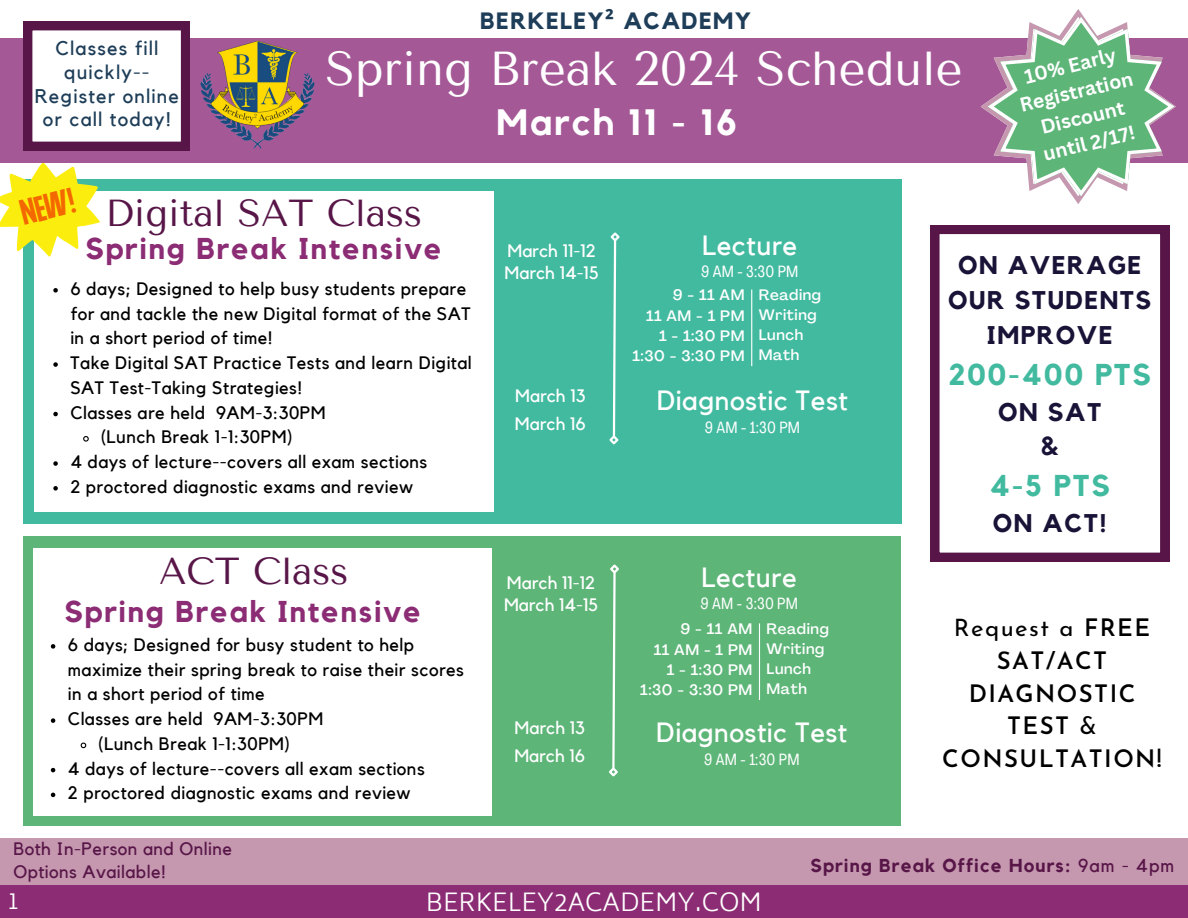
<style>
.page{position:relative;width:1188px;height:918px;background:#fff}
.page>*{position:absolute;margin:0;border:0;box-sizing:border-box;transform-origin:0 0}
.t1{font:47.55px "Tenor Sans";color:#fff}
.t2{font:37.5px "Tenor Sans";color:#581648}
.t3{font:700 36.6px "Kollektif";letter-spacing:.06em;color:#fff}
.t4{font:700 31.35px "Formula Condensed";color:#f46800}
.t5{font:700 30px "Kollektif";letter-spacing:.06em;color:#8b2c74}
.t6{font:700 30px "Kollektif";letter-spacing:.06em;color:#42ba9f}
.t7{font:27.75px "Kollektif";letter-spacing:.015em;color:#fff}
.t8{font:700 25.5px/34.8px "Kollektif";letter-spacing:.06em;color:#191337;text-align:center}
.t9{font:300 24.6px "Biryani";color:#fff}
.t10{font:600 24px/32.7px "Josefin Sans";letter-spacing:.06em;color:#000;text-align:center}
.t11{font:700 23.55px "Kollektif";letter-spacing:.06em;color:#1e3d58}
.t12{font:300 23.25px "Biryani";color:#fff}
.t13{font:19.8px/23.5px "Kollektif";letter-spacing:.06em;color:#1e3d58;text-align:center}
.t14{font:700 19.35px/26.5px "Canva Sans";color:#fff;text-align:center}
.t15{font:700 18.6px "Kollektif";letter-spacing:.06em;color:#581648}
.t16{font:18px/24.8px "Kollektif";letter-spacing:.025em;color:#000}
.t17{font:18px "Kollektif";color:#fff}
.t18{font:18px/22.5px "Kollektif";letter-spacing:.025em;color:#581648}
.t19{font:16.05px "Agrandir Tight";letter-spacing:.015em;color:#fff}
.t20{font:500 15px "Agrandir";letter-spacing:.04em;color:#fff}
.s1{font-family:"Noto Sans"}
.s2{font-weight:400}
</style>
<div class="page">
<div style="left:23px;top:180px;width:878px;height:344px;background:#42ba9f"></div>
<div style="left:34px;top:192px;width:459px;height:320px;background:#fff"></div>
<div style="left:23px;top:536px;width:878px;height:290px;background:#5db578"></div>
<div style="left:34px;top:548px;width:458px;height:268px;background:#fff"></div>
<div style="left:0;top:38px;width:1188px;height:125px;background:#a45896"></div>
<div style="left:0;top:838px;width:1188px;height:80px;background:#c598af"></div>
<svg style="left:931px;top:225px;width:238px;height:336px"></svg>
<img style="left:200px;top:41px;width:115px;height:108px">
<hr style="left:751px;top:290px;width:1px;height:76px;background:#fff">
<svg style="left:609px;top:232px;width:11px;height:213px"></svg>
<svg style="left:981px;top:9px;width:195px;height:195px"></svg>
<div style="left:0;top:885px;width:1188px;height:33px;background:#8b2c74"></div>
<svg style="left:609px;top:564px;width:10px;height:213px"></svg>
<hr style="left:759px;top:623px;width:1px;height:77px;background:#fff">
<svg style="left:53px;top:288px;width:5px;height:5px"></svg>
<svg style="left:53px;top:362px;width:5px;height:5px"></svg>
<svg style="left:53px;top:412px;width:5px;height:4px"></svg>
<svg style="left:83px;top:436px;width:6px;height:6px"></svg>
<svg style="left:53px;top:461px;width:5px;height:5px"></svg>
<svg style="left:53px;top:486px;width:5px;height:5px"></svg>
<svg style="left:51px;top:644px;width:4px;height:5px"></svg>
<svg style="left:51px;top:718px;width:4px;height:5px"></svg>
<svg style="left:80px;top:742px;width:7px;height:7px"></svg>
<svg style="left:51px;top:768px;width:4px;height:4px"></svg>
<svg style="left:51px;top:793px;width:4px;height:4px"></svg>
<svg style="left:0;top:21px;width:190px;height:236px"></svg>
<h4 class="t11" style="left:480px;top:10px;width:272px">BERKELEY<span class="s1">²</span> ACADEMY</h4>
<p class="t13" style="left:35px;top:38px;width:146px">Classes fill quickly--<br>Register online or call today!</p>
<p class="t1" style="left:325px;top:41px;width:639px">Spring Break 2024 Schedule</p>
<p class="t3" style="left:496px;top:105px;width:242px">March 11 - 16</p>
<p class="t14" style="left:1010px;top:66px;width:117px;rotate:-14deg">10% Early<br>Registration<br>Discount until 2/17!</p>
<p class="t4" style="left:17px;top:198px;width:56px;rotate:-14deg">NEW!</p>
<h5 class="t2" style="left:105px;top:191px;width:318px">Digital SAT Class</h5>
<p class="t5" style="left:86px;top:234px;width:358px">Spring Break Intensive</p>
<p class="t16" style="left:70px;top:277px;width:402px">6 days; Designed to help busy students prepare for and tackle the new Digital format of the SAT in a short period of time!</p>
<p class="t16" style="left:70px;top:351px;width:403px">Take Digital SAT Practice Tests and learn Digital<br>SAT Test-Taking Strategies!</p>
<p class="t16" style="left:70px;top:401px;width:257px">Classes are held 9AM-3:30PM</p>
<p class="t16" style="left:101px;top:425px;width:193px">(Lunch Break 1-1:30PM)</p>
<p class="t16" style="left:70px;top:450px;width:358px">4 days of lecture--covers all exam sections</p>
<p class="t16" style="left:70px;top:475px;width:344px">2 proctored diagnostic exams and review</p>
<p class="t2" style="left:159px;top:550px;width:191px">ACT Class</p>
<h6 class="t5" style="left:65px;top:597px;width:358px">Spring Break Intensive</h6>
<h3 class="t16" style="left:68px;top:633px;width:398px">6 days; Designed for busy student to help maximize their spring break to raise their scores in a short period of time</h3>
<h5 class="t16" style="left:68px;top:707px;width:257px">Classes are held 9AM-3:30PM</h5>
<p class="t16" style="left:99px;top:732px;width:193px">(Lunch Break 1-1:30PM)</p>
<p class="t16" style="left:68px;top:757px;width:358px">4 days of lecture--covers all exam sections</p>
<p class="t16" style="left:68px;top:781px;width:344px">2 proctored diagnostic exams and review</p>
<p class="t18" style="left:13px;top:838px;width:220px">Both In-Person and Online<br>Options Available!</p>
<p class="t17" style="left:508px;top:242px;width:90px">March 11-12</p>
<p class="t17" style="left:505px;top:265px;width:96px">March 14-15</p>
<p class="t17" style="left:515px;top:387px;width:72px">March 13</p>
<p class="t17" style="left:515px;top:416px;width:72px">March 16</p>
<p class="t17" style="left:507px;top:574px;width:90px">March 11-12</p>
<p class="t17" style="left:504px;top:597px;width:96px">March 14-15</p>
<p class="t17" style="left:515px;top:719px;width:72px">March 13</p>
<p class="t17" style="left:514px;top:748px;width:72px">March 16</p>
<p class="t7" style="left:702px;top:232px;width:97px">Lecture</p>
<p class="t19" style="left:701px;top:265px;width:99px">9 AM - 3:30 PM</p>
<p class="t20" style="left:759px;top:288px;width:64px">Reading</p>
<p class="t20" style="left:759px;top:309px;width:59px">Writing</p>
<p class="t20" style="left:759px;top:329px;width:46px">Lunch</p>
<p class="t20" style="left:759px;top:349px;width:42px">Math</p>
<p class="t7" style="left:657px;top:388px;width:193px">Diagnostic Test</p>
<p class="t19" style="left:705px;top:421px;width:97px">9 AM - 1:30 PM</p>
<p class="t20" style="left:673px;top:289px;width:73px">9-11AM</p>
<p class="t20" style="left:646px;top:309px;width:100px">11AM-1PM</p>
<p class="t20" style="left:659px;top:330px;width:87px">1 - 1:30 PM</p>
<p class="t20" style="left:632px;top:350px;width:114px">1:30 - 3:30 PM</p>
<p class="t7" style="left:702px;top:564px;width:97px">Lecture</p>
<p class="t19" style="left:701px;top:597px;width:99px">9 AM - 3:30 PM</p>
<p class="t20" style="left:681px;top:623px;width:73px">9-11AM</p>
<p class="t20" style="left:654px;top:643px;width:100px">11AM-1PM</p>
<p class="t20" style="left:667px;top:664px;width:87px">1 - 1:30 PM</p>
<p class="t20" style="left:640px;top:684px;width:114px">1:30 - 3:30 PM</p>
<p class="t20" style="left:767px;top:622px;width:64px">Reading</p>
<p class="t20" style="left:767px;top:643px;width:59px">Writing</p>
<p class="t20" style="left:767px;top:663px;width:46px">Lunch</p>
<p class="t20" style="left:767px;top:683px;width:42px">Math</p>
<p class="t7" style="left:656px;top:720px;width:193px">Diagnostic Test</p>
<p class="t19" style="left:704px;top:753px;width:97px">9 AM - 1:30 PM</p>
<h3 class="t8" style="left:948px;top:249px;width:205px">ON AVERAGE<br>OUR STUDENTS<br>IMPROVE</h3>
<h3 class="t6" style="left:948px;top:360px;width:204px">200-400 PTS</h3>
<h3 class="t8" style="left:998px;top:395px;width:105px">ON SAT &amp;</h3>
<h3 class="t6" style="left:990px;top:472px;width:122px">4-5 PTS</h3>
<h3 class="t8" style="left:993px;top:507px;width:115px">ON ACT!</h3>
<h1 class="t10" style="left:954px;top:614px;width:198px"><span class="s2">Request a</span> FREE<br>SAT/ACT</h1>
<h2 class="t10" style="left:942px;top:679px;width:221px">DIAGNOSTIC<br>TEST <span class="s2">&amp;<br></span>CONSULTATION!</h2>
<p class="t15" style="left:810px;top:857px;width:365px">Spring Break Office Hours: <span class="s2">9am - 4pm</span></p>
<p class="t12" style="left:7px;top:887px;width:14px">1</p>
<p class="t9" style="left:426px;top:888px;width:338px">BERKELEY2ACADEMY.COM</p>
</div>
